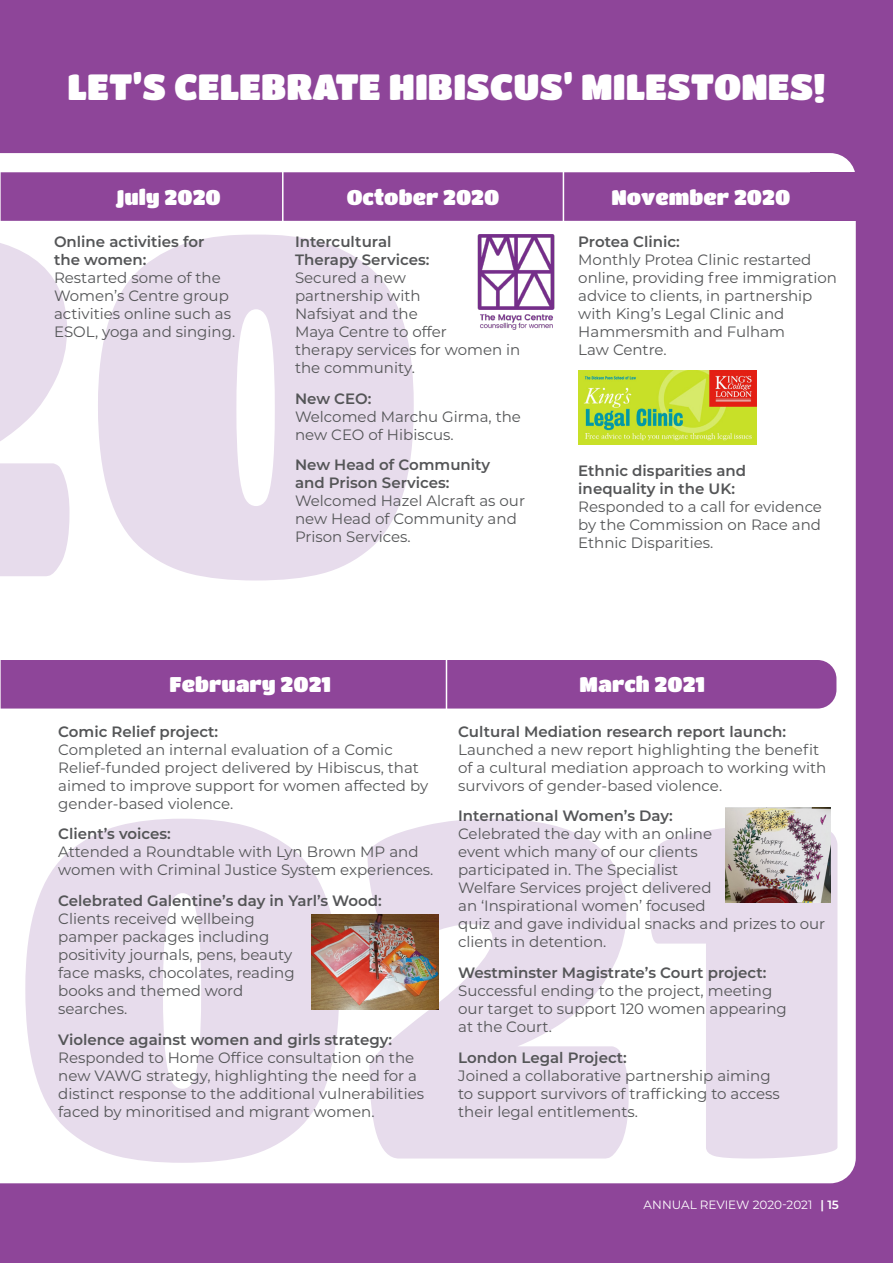
<style>
.page{position:relative;width:893px;height:1263px;background:#8e4599}
.page>*{position:absolute;margin:0;border:0;box-sizing:border-box;transform-origin:0 0}
.t1{font:36px "Titan One";color:#fff}
.t2{font:21px "Titan One";color:#fff}
.t3{font:15px/18px "Montserrat";color:#545557}
.t4{font:600 15px/18px "Montserrat";color:#545557}
.t5{font:12px "Montserrat";color:#fff}
.s1{font-weight:600;color:#8f4499}
</style>
<div class="page">
<div style="left:0;top:153px;width:856px;height:1030px;background:#fff"></div>
<img style="left:578px;top:370px;width:178px;height:75px">
<svg style="left:0;top:234px;width:414px;height:346px;background:#ede5f1"></svg>
<svg style="left:1px;top:159px;width:849px;height:75px"></svg>
<div style="left:810px;top:172px;width:83px;height:49px;background:#8e4599"></div>
<svg style="left:0;top:646px;width:850px;height:76px"></svg>
<img style="left:465px;top:234px;width:103px;height:95px">
<svg style="left:0;top:819px;width:837px;height:344px;background:#ede5f1"></svg>
<img style="left:312px;top:914px;width:126px;height:95px">
<img style="left:726px;top:808px;width:105px;height:95px">
<hr style="left:0;top:159px;width:1px;height:75px;background:#fff">
<hr style="left:0;top:652px;width:1px;height:63px;background:#fff">
<h1 class="t1" style="left:68px;top:65px;width:759px">LET’S CELEBRATE HIBISCUS’ MILESTONES!</h1>
<h2 class="t2" style="left:116px;top:184px;width:106px">July 2020</h2>
<h2 class="t2" style="left:347px;top:184px;width:154px">October 2020</h2>
<h2 class="t2" style="left:611px;top:184px;width:180px">November 2020</h2>
<p class="t4" style="left:54px;top:232px;width:152px">Online activities for the women:</p>
<p class="t3" style="left:54px;top:268px;width:183px">Restarted some of the<br>Women’s Centre group activities online such as<br>ESOL, yoga and singing.</p>
<p class="t4" style="left:295px;top:232px;width:136px">Intercultural<br>Therapy Services:</p>
<p class="t3" style="left:295px;top:268px;width:227px">Secured a new<br>partnership with<br>Nafsiyat and the<br>Maya Centre to offer<br>therapy services for women in the community.</p>
<p class="t4" style="left:295px;top:388px;width:78px">New CEO:</p>
<p class="t3" style="left:295px;top:407px;width:227px">Welcomed Marchu Girma, the new CEO of Hibiscus.</p>
<p class="t4" style="left:295px;top:455px;width:197px">New Head of Community and Prison Services:</p>
<p class="t3" style="left:295px;top:491px;width:232px">Welcomed Hazel Alcraft as our new Head of Community and<br>Prison Services.</p>
<p class="t4" style="left:578px;top:232px;width:103px">Protea Clinic:</p>
<p class="t3" style="left:578px;top:250px;width:260px">Monthly Protea Clinic restarted online, providing free immigration advice to clients, in partnership with King’s Legal Clinic and<br>Hammersmith and Fulham<br>Law Centre.</p>
<p class="t4" style="left:578px;top:460px;width:169px">Ethnic disparities and inequality in the UK:</p>
<p class="t3" style="left:578px;top:497px;width:245px;text-align:justify">Responded to a call for evidence by the Commission on Race and Ethnic Disparities.</p>
<h2 class="t2" style="left:169px;top:672px;width:163px">February 2021</h2>
<h2 class="t2" style="left:580px;top:672px;width:127px">March 2021</h2>
<p class="t4" style="left:58px;top:721px;width:161px">Comic Relief project:</p>
<p class="t3" style="left:58px;top:740px;width:371px">Completed an internal evaluation of a Comic Relief-funded project delivered by Hibiscus, that aimed to improve support for women affected by gender-based violence.</p>
<p class="t4" style="left:58px;top:824px;width:114px">Client’s voices:</p>
<p class="t3" style="left:58px;top:842px;width:377px">Attended a Roundtable with Lyn Brown MP and women with Criminal Justice System experiences.</p>
<p class="t4" style="left:58px;top:891px;width:325px">Celebrated Galentine’s day in Yarl’s Wood:</p>
<p class="t3" style="left:58px;top:909px;width:238px">Clients received wellbeing pamper packages including positivity journals, pens, beauty face masks, chocolates, reading books and themed word searches.</p>
<p class="t4" style="left:58px;top:1030px;width:335px">Violence against women and girls strategy:</p>
<p class="t3" style="left:58px;top:1048px;width:367px">Responded to Home Office consultation on the new VAWG strategy, highlighting the need for a distinct response to the additional vulnerabilities faced by minoritised and migrant women.</p>
<p class="t4" style="left:458px;top:721px;width:329px">Cultural Mediation research report launch:</p>
<p class="t3" style="left:458px;top:740px;width:370px">Launched a new report highlighting the benefit of a cultural mediation approach to working with survivors of gender-based violence.</p>
<p class="t4" style="left:458px;top:806px;width:216px">International Women’s Day:</p>
<p class="t3" style="left:458px;top:824px;width:369px">Celebrated the day with an online<br>event which many of our clients<br>participated in. The Specialist<br>Welfare Services project delivered<br>an ‘Inspirational women’ focused<br>quiz and gave individual snacks and prizes to our clients in detention.</p>
<p class="t4" style="left:458px;top:963px;width:310px">Westminster Magistrate’s Court project:</p>
<p class="t3" style="left:458px;top:981px;width:330px">Successful ending to the project, meeting our target to support 120 women appearing at the Court.</p>
<p class="t4" style="left:458px;top:1048px;width:170px">London Legal Project:</p>
<p class="t3" style="left:458px;top:1066px;width:323px">Joined a collaborative partnership aiming to support survivors of trafficking to access their legal entitlements.</p>
<p class="t5" style="left:644px;top:1197px;width:197px">ANNUAL REVIEW 2020-2021 <span class="s1">| 15</span></p>
</div>
